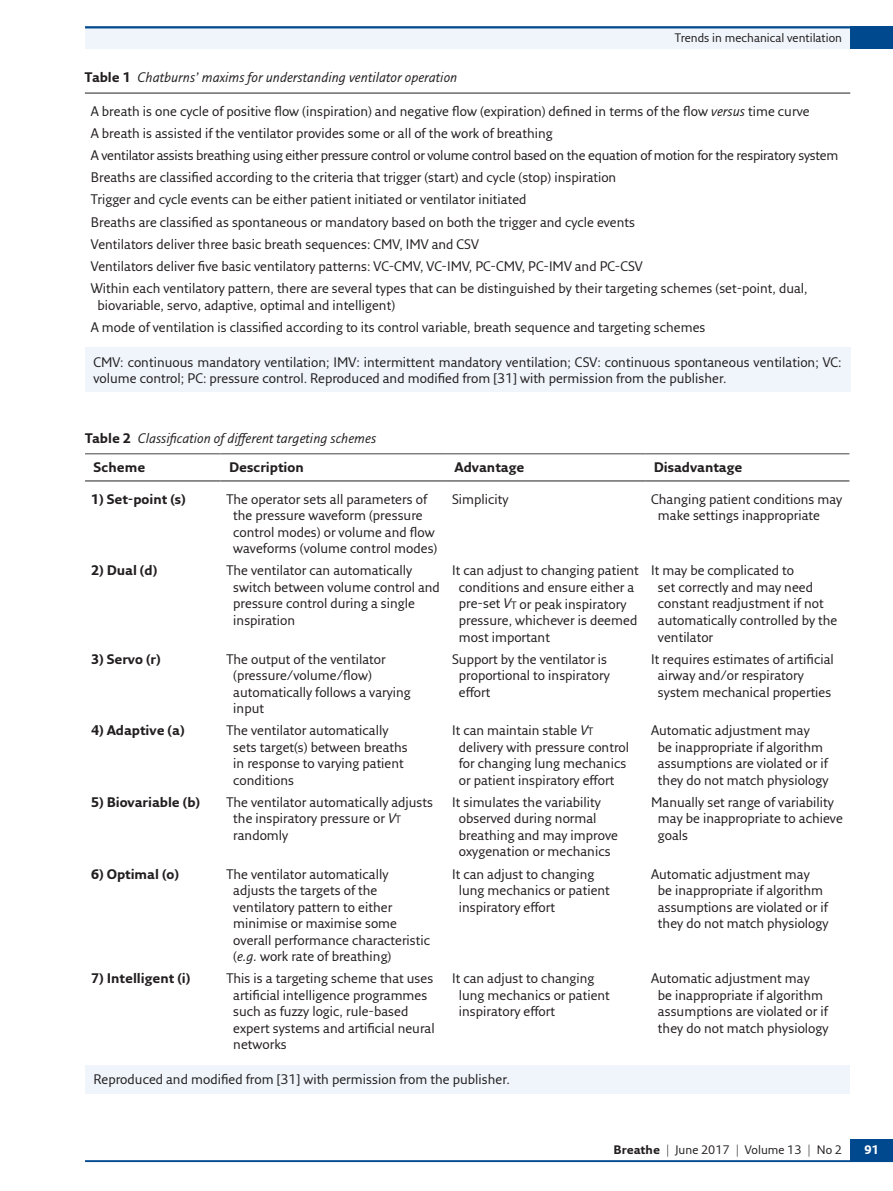
<style>
.page{position:relative;width:893px;height:1191px;background:#fff}
.page>*{position:absolute;margin:0;border:0;box-sizing:border-box;transform-origin:0 0}
.t1{font:13.5px/16.5px "Fresco Sans Pro";color:#231f20}
.t2{font:700 13.5px "Fresco Sans Pro";color:#231f20}
.t3{font:italic 13.5px/29.2px "Fresco Sans Pro";color:#231f20}
.t4{font:12px "Fresco Sans Pro";color:#231f20}
.t5{font:700 12px "Fresco Sans Pro";color:#fff}
.s1{font-weight:700;font-style:normal}
.s2{font-style:italic}
.s3{font-size:10.5px}
.s4{font-weight:700}
</style>
<div class="page">
<div style="left:85px;top:26px;width:808px;height:23px;background:#eff5fb"></div>
<hr style="left:85px;top:1160px;width:808px;height:2px;background:#01498e">
<div style="left:850px;top:1138px;width:43px;height:23px;background:#01498e"></div>
<hr style="left:85px;top:26px;width:808px;height:2px;background:#01498e">
<div style="left:850px;top:26px;width:43px;height:23px;background:#01498e"></div>
<div style="left:85px;top:347px;width:765px;height:45px;background:#eff5fb"></div>
<hr style="left:85px;top:93px;width:765px;height:1px;background:#231f20">
<div style="left:85px;top:1065px;width:764px;height:28px;background:#eff5fb"></div>
<hr style="left:85px;top:453px;width:135px;height:1px;background:#57585a">
<hr style="left:220px;top:453px;width:226px;height:1px;background:#57585a">
<hr style="left:446px;top:453px;width:199px;height:1px;background:#57585a">
<hr style="left:645px;top:453px;width:204px;height:1px;background:#57585a">
<hr style="left:85px;top:480px;width:135px;height:1px;background:#231f20">
<hr style="left:220px;top:480px;width:226px;height:1px;background:#231f20">
<hr style="left:446px;top:480px;width:199px;height:1px;background:#231f20">
<hr style="left:645px;top:480px;width:204px;height:1px;background:#231f20">
<p class="t4" style="left:675px;top:30px;width:169px">Trends in mechanical ventilation</p>
<p class="t3" style="left:85px;top:63px;width:374px"><span class="s1">Table 1</span> Chatburns’ maxims for understanding ventilator operation</p>
<p class="t1" style="left:91px;top:100px;width:749px;line-height:22.2px">A breath is one cycle of positive flow (inspiration) and negative flow (expiration) defined in terms of the flow <span class="s2">versus</span> time curve<br>A breath is assisted if the ventilator provides some or all of the work of breathing<br>A ventilator assists breathing using either pressure control or volume control based on the equation of motion for the respiratory system Breaths are classified according to the criteria that trigger (start) and cycle (stop) inspiration<br>Trigger and cycle events can be either patient initiated or ventilator initiated<br>Breaths are classified as spontaneous or mandatory based on both the trigger and cycle events<br>Ventilators deliver three basic breath sequences: CMV, IMV and CSV<br>Ventilators deliver five basic ventilatory patterns: VC-CMV, VC-IMV, PC-CMV, PC-IMV and PC-CSV<br>Within each ventilatory pattern, there are several types that can be distinguished by their targeting schemes (set-point, dual,</p>
<p class="t1" style="left:91px;top:293px;width:616px;line-height:22.2px;text-indent:7px">biovariable, servo, adaptive, optimal and intelligent)<br>A mode of ventilation is classified according to its control variable, breath sequence and targeting schemes</p>
<p class="t1" style="left:93px;top:353px;width:750px">CMV: continuous mandatory ventilation; IMV: intermittent mandatory ventilation; CSV: continuous spontaneous ventilation; VC: volume control; PC: pressure control. Reproduced and modified from [31] with permission from the publisher.</p>
<p class="t3" style="left:94px;top:423px;width:284px;text-indent:-9px"><span class="s1">Table 2</span> Classification of different targeting schemes<br><span class="s1">Scheme</span></p>
<p class="t2" style="left:229px;top:459px;width:76px">Description</p>
<p class="t2" style="left:455px;top:459px;width:71px">Advantage</p>
<p class="t2" style="left:654px;top:459px;width:90px">Disadvantage</p>
<p class="t2" style="left:91px;top:490px;width:96px">1) Set-point (s)</p>
<p class="t1" style="left:233px;top:490px;width:206px;text-indent:-7px">The operator sets all parameters of the pressure waveform (pressure control modes) or volume and flow waveforms (volume control modes)</p>
<p class="t1" style="left:452px;top:490px;width:58px">Simplicity</p>
<p class="t1" style="left:658px;top:490px;width:186px;text-indent:-7px">Changing patient conditions may make settings inappropriate</p>
<p class="t2" style="left:91px;top:562px;width:68px">2) Dual (d)</p>
<p class="t1" style="left:233px;top:562px;width:208px;text-indent:-7px">The ventilator can automatically switch between volume control and pressure control during a single inspiration</p>
<p class="t1" style="left:459px;top:562px;width:182px;text-indent:-7px">It can adjust to changing patient conditions and ensure either a pre-set <span class="s2">V</span><span class="s3">T</span> or peak inspiratory pressure, whichever is deemed most important</p>
<p class="t1" style="left:658px;top:562px;width:181px;text-indent:-7px">It may be complicated to<br>set correctly and may need constant readjustment if not automatically controlled by the ventilator</p>
<p class="t2" style="left:91px;top:650px;width:71px">3) Servo (r)</p>
<p class="t1" style="left:233px;top:650px;width:179px;text-indent:-7px">The output of the ventilator (pressure/volume/flow) automatically follows a varying input</p>
<p class="t1" style="left:459px;top:650px;width:152px;text-indent:-7px">Support by the ventilator is proportional to inspiratory effort</p>
<p class="t1" style="left:658px;top:650px;width:177px;text-indent:-7px">It requires estimates of artificial airway and/or respiratory system mechanical properties</p>
<p class="t2" style="left:91px;top:722px;width:95px">4) Adaptive (a)</p>
<p class="t1" style="left:233px;top:722px;width:176px;text-indent:-7px">The ventilator automatically sets target(s) between breaths in response to varying patient conditions</p>
<p class="t1" style="left:459px;top:722px;width:172px;text-indent:-7px">It can maintain stable <span class="s2">V</span><span class="s3">T </span>delivery with pressure control for changing lung mechanics or patient inspiratory effort</p>
<p class="t1" style="left:658px;top:722px;width:172px;text-indent:-7px">Automatic adjustment may<br>be inappropriate if algorithm assumptions are violated or if they do not match physiology</p>
<p class="t2" style="left:91px;top:793px;width:111px">5) Biovariable (b)</p>
<p class="t1" style="left:233px;top:793px;width:201px;text-indent:-7px">The ventilator automatically adjusts the inspiratory pressure or <span class="s2">V</span><span class="s3">T </span>randomly</p>
<p class="t1" style="left:459px;top:793px;width:161px;text-indent:-7px">It simulates the variability observed during normal breathing and may improve oxygenation or mechanics</p>
<p class="t1" style="left:658px;top:793px;width:186px;text-indent:-7px">Manually set range of variability may be inappropriate to achieve goals</p>
<p class="t2" style="left:91px;top:865px;width:90px">6) Optimal (o)</p>
<p class="t1" style="left:233px;top:865px;width:198px;text-indent:-7px">The ventilator automatically adjusts the targets of the ventilatory pattern to either minimise or maximise some overall performance characteristic (<span class="s2">e.g.</span> work rate of breathing)</p>
<p class="t1" style="left:459px;top:865px;width:153px;text-indent:-7px">It can adjust to changing lung mechanics or patient inspiratory effort</p>
<p class="t1" style="left:658px;top:865px;width:172px;text-indent:-7px">Automatic adjustment may<br>be inappropriate if algorithm assumptions are violated or if they do not match physiology</p>
<p class="t2" style="left:91px;top:970px;width:101px">7) Intelligent (i)</p>
<p class="t1" style="left:233px;top:969px;width:203px;text-indent:-7px">This is a targeting scheme that uses artificial intelligence programmes such as fuzzy logic, rule-based expert systems and artificial neural networks</p>
<p class="t1" style="left:459px;top:969px;width:153px;text-indent:-7px">It can adjust to changing lung mechanics or patient inspiratory effort</p>
<p class="t1" style="left:658px;top:969px;width:172px;text-indent:-7px">Automatic adjustment may<br>be inappropriate if algorithm assumptions are violated or if they do not match physiology</p>
<p class="t1" style="left:94px;top:1070px;width:418px">Reproduced and modified from [31] with permission from the publisher.</p>
<p class="t4" style="left:614px;top:1142px;width:230px"><span class="s4">Breathe</span> | June 2017 | Volume 13 | No 2</p>
<p class="t5" style="left:864px;top:1142px;width:16px">91</p>
</div>
